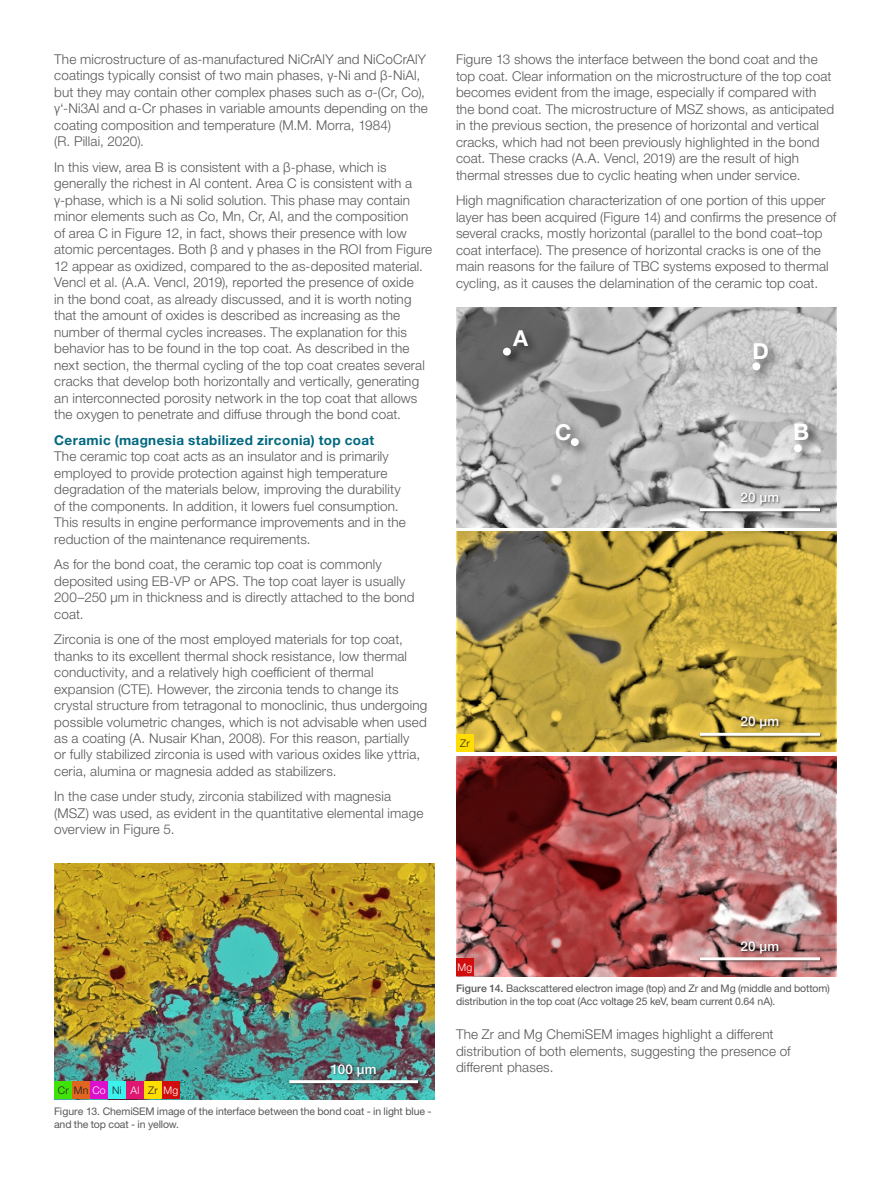
<style>
.page{position:relative;width:891px;height:1188px;background:#fff}
.page>*{position:absolute;margin:0;border:0;box-sizing:border-box;transform-origin:0 0}
.t1{font:700 22.8px "Helvetica Neue LT Pro";color:#fff}
.t2{font:700 22.05px "Helvetica Neue LT Pro";color:#fff}
.t3{font:700 21.9px "Helvetica Neue LT Pro";color:#fff}
.t4{font:300 13.5px/16.5px "Helvetica Neue LTW1 G";letter-spacing:.01em;color:#57585a}
.t5{font:700 13.5px "Helvetica Neue LTW1 G";letter-spacing:.03em;color:#00687f}
.t6{font:500 13.5px "Helvetica Neue LTW1 G";letter-spacing:.015em;color:#fff}
.t7{font:10.5px/12.6px "Helvetica Neue LTW1 G";letter-spacing:-.01em;color:#57585a}
.t8{font:300 10.5px "Helvetica Neue LTW1 G";letter-spacing:.02em;color:#231f20}
.t9{font:300 10.5px "Helvetica Neue LTW1 G";color:#fff}
.s1{color:#fff}
.s2{font-weight:500}
</style>
<div class="page">
<img style="left:54px;top:863px;width:381px;height:236px">
<div style="left:288px;top:1063px;width:133px;height:23px;background:#231f20;opacity:.75"></div>
<hr style="left:289px;top:1080px;width:129px;height:3px;background:#fff">
<div style="left:162px;top:1081px;width:18px;height:18px;background:#d00e0e"></div>
<div style="left:144px;top:1081px;width:18px;height:18px;background:#fd0"></div>
<div style="left:72px;top:1081px;width:18px;height:18px;background:#e06521"></div>
<div style="left:108px;top:1081px;width:18px;height:18px;background:#3bf2ed"></div>
<div style="left:54px;top:1081px;width:18px;height:18px;background:#41e208"></div>
<div style="left:126px;top:1081px;width:18px;height:18px;background:#de166f"></div>
<div style="left:90px;top:1081px;width:18px;height:18px;background:#dc10cb"></div>
<img style="left:456px;top:307px;width:381px;height:220px">
<div style="left:500px;top:327px;width:321px;height:138px;background:#231f20;opacity:.75"></div>
<div style="left:503px;top:348px;width:8px;height:8px;background:#fff;border-radius:50%"></div>
<div style="left:752px;top:362px;width:8px;height:8px;background:#fff;border-radius:50%"></div>
<div style="left:794px;top:444px;width:8px;height:8px;background:#fff;border-radius:50%"></div>
<div style="left:571px;top:438px;width:8px;height:8px;background:#fff;border-radius:50%"></div>
<div style="left:699px;top:492px;width:124px;height:22px;background:#231f20;opacity:.75"></div>
<hr style="left:700px;top:508px;width:120px;height:3px;background:#fff">
<img style="left:456px;top:532px;width:381px;height:220px">
<div style="left:456px;top:734px;width:18px;height:18px;background:#fd0"></div>
<div style="left:699px;top:716px;width:124px;height:22px;background:#231f20;opacity:.75"></div>
<hr style="left:700px;top:733px;width:120px;height:3px;background:#fff">
<img style="left:456px;top:756px;width:381px;height:220px">
<div style="left:456px;top:958px;width:18px;height:18px;background:#d00e0e"></div>
<div style="left:699px;top:941px;width:124px;height:22px;background:#231f20;opacity:.75"></div>
<hr style="left:700px;top:957px;width:120px;height:3px;background:#fff">
<p class="t4" style="left:54px;top:50px;width:375px">The microstructure of as-manufactured NiCrAlY and NiCoCrAlY coatings typically consist of two main phases, γ-Ni and β-NiAl, but they may contain other complex phases such as σ-(Cr, Co), γ‘-Ni3Al and α-Cr phases in variable amounts depending on the coating composition and temperature (M.M. Morra, 1984)<br>(R. Pillai, 2020).</p>
<p class="t4" style="left:54px;top:158px;width:380px">In this view, area B is consistent with a β-phase, which is generally the richest in Al content. Area C is consistent with a γ-phase, which is a Ni solid solution. This phase may contain minor elements such as Co, Mn, Cr, Al, and the composition<br>of area C in Figure 12, in fact, shows their presence with low atomic percentages. Both β and γ phases in the ROI from Figure 12 appear as oxidized, compared to the as-deposited material.<br>Vencl et al. (A.A. Vencl, 2019), reported the presence of oxide<br>in the bond coat, as already discussed, and it is worth noting that the amount of oxides is described as increasing as the number of thermal cycles increases. The explanation for this behavior has to be found in the top coat. As described in the next section, the thermal cycling of the top coat creates several cracks that develop both horizontally and vertically, generating an interconnected porosity network in the top coat that allows the oxygen to penetrate and diffuse through the bond coat.</p>
<p class="t5" style="left:54px;top:431px;width:322px">Ceramic (magnesia stabilized zirconia) top coat</p>
<p class="t4" style="left:54px;top:448px;width:353px">The ceramic top coat acts as an insulator and is primarily employed to provide protection against high temperature degradation of the materials below, improving the durability of the components. In addition, it lowers fuel consumption.<br>This results in engine performance improvements and in the reduction of the maintenance requirements.</p>
<p class="t4" style="left:54px;top:556px;width:362px">As for the bond coat, the ceramic top coat is commonly deposited using EB-VP or APS. The top coat layer is usually 200–250 µm in thickness and is directly attached to the bond coat.</p>
<p class="t4" style="left:54px;top:631px;width:375px">Zirconia is one of the most employed materials for top coat, thanks to its excellent thermal shock resistance, low thermal conductivity, and a relatively high coefficient of thermal expansion (CTE). However, the zirconia tends to change its crystal structure from tetragonal to monoclinic, thus undergoing possible volumetric changes, which is not advisable when used as a coating (A. Nusair Khan, 2008). For this reason, partially<br>or fully stabilized zirconia is used with various oxides like yttria, ceria, alumina or magnesia added as stabilizers.</p>
<p class="t4" style="left:54px;top:788px;width:371px">In the case under study, zirconia stabilized with magnesia (MSZ) was used, as evident in the quantitative elemental image overview in Figure 5.</p>
<p class="t4" style="left:456px;top:51px;width:380px">Figure 13 shows the interface between the bond coat and the top coat. Clear information on the microstructure of the top coat becomes evident from the image, especially if compared with the bond coat. The microstructure of MSZ shows, as anticipated in the previous section, the presence of horizontal and vertical cracks, which had not been previously highlighted in the bond coat. These cracks (A.A. Vencl, 2019) are the result of high thermal stresses due to cyclic heating when under service.</p>
<p class="t4" style="left:456px;top:192px;width:382px">High magnification characterization of one portion of this upper layer has been acquired (Figure 14) and confirms the presence of several cracks, mostly horizontal (parallel to the bond coat–top coat interface). The presence of horizontal cracks is one of the main reasons for the failure of TBC systems exposed to thermal cycling, as it causes the delamination of the ceramic top coat.</p>
<h3 class="t3" style="left:513px;top:325px;width:17px">A</h3>
<h2 class="t2" style="left:753px;top:338px;width:18px">D</h2>
<h3 class="t3" style="left:555px;top:418px;width:18px">C</h3>
<h1 class="t1" style="left:793px;top:418px;width:18px">B</h1>
<p class="t6" style="left:741px;top:489px;width:40px">20 µm</p>
<p class="t8" style="left:460px;top:737px;width:11px">Zr</p>
<p class="t6" style="left:741px;top:713px;width:40px">20 µm</p>
<p class="t8" style="left:58px;top:1084px;width:122px">Cr Mn <span class="s1">Co</span> Ni <span class="s1">Al</span> Zr <span class="s1">Mg</span></p>
<p class="t6" style="left:331px;top:1061px;width:47px">100 µm</p>
<p class="t7" style="left:54px;top:1105px;width:379px">Figure 13. ChemiSEM image of the interface between the bond coat - in light blue - and the top coat - in yellow.</p>
<p class="t9" style="left:458px;top:961px;width:16px">Mg</p>
<p class="t6" style="left:741px;top:938px;width:40px">20 µm</p>
<p class="t7" style="left:456px;top:982px;width:375px"><span class="s2">Figure 14.</span> Backscattered electron image (top) and Zr and Mg (middle and bottom) distribution in the top coat (Acc voltage 25 keV, beam current 0.64 nA).</p>
<p class="t4" style="left:456px;top:1026px;width:336px">The Zr and Mg ChemiSEM images highlight a different distribution of both elements, suggesting the presence of different phases.</p>
</div>
